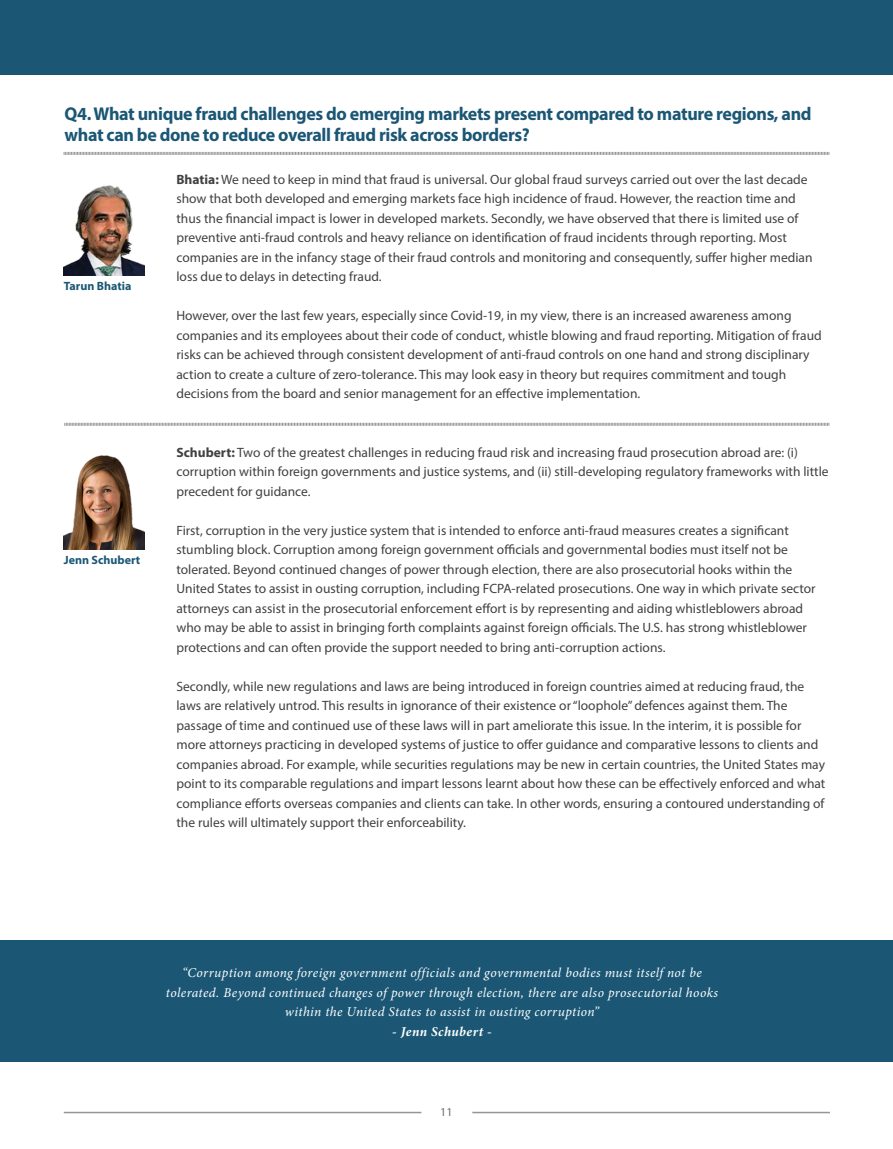
<style>
.page{position:relative;width:893px;height:1149px;background:#fff}
.page>*{position:absolute;margin:0;border:0;box-sizing:border-box;transform-origin:0 0}
.t1{font:700 18.6px/21px "Myriad Pro";letter-spacing:-.02em;color:#1b5775}
.t2{font:13.5px/19.5px "Myriad Pro";color:#414042}
.t3{font:italic 13.5px/19.5px "Minion Pro";letter-spacing:.025em;color:#fff;text-align:center}
.t4{font:italic 700 13.5px "Minion Pro";letter-spacing:.03em;color:#fff}
.t5{font:700 12px "Myriad Pro";color:#1b5775}
.t6{font:12px "Myriad Pro";color:#6d6e71}
.s1{font-weight:700}
</style>
<div class="page">
<div style="left:0;top:0;width:893px;height:74px;background:#1b5775"></div>
<hr style="left:64px;top:1111px;width:357px;height:1px;background:#939598">
<hr style="left:472px;top:1111px;width:358px;height:1px;background:#939598">
<svg style="left:63px;top:152px;width:766px;height:3px;background:#b8b9bb"></svg>
<svg style="left:64px;top:422px;width:765px;height:4px"></svg>
<img style="left:64px;top:455px;width:81px;height:94px">
<img style="left:64px;top:185px;width:81px;height:90px">
<div style="left:0;top:940px;width:893px;height:122px;background:#1b5775"></div>
<h1 class="t1" style="left:65px;top:103px;width:748px">Q4. What unique fraud challenges do emerging markets present compared to mature regions, and what can be done to reduce overall fraud risk across borders?</h1>
<p class="t2" style="left:176px;top:169px;width:638px"><span class="s1">Bhatia:</span> We need to keep in mind that fraud is universal. Our global fraud surveys carried out over the last decade show that both developed and emerging markets face high incidence of fraud. However, the reaction time and thus the financial impact is lower in developed markets. Secondly, we have observed that there is limited use of preventive anti-fraud controls and heavy reliance on identification of fraud incidents through reporting. Most companies are in the infancy stage of their fraud controls and monitoring and consequently, suffer higher median loss due to delays in detecting fraud.</p>
<p class="t2" style="left:176px;top:305px;width:647px">However, over the last few years, especially since Covid-19, in my view, there is an increased awareness among companies and its employees about their code of conduct, whistle blowing and fraud reporting. Mitigation of fraud risks can be achieved through consistent development of anti-fraud controls on one hand and strong disciplinary action to create a culture of zero-tolerance. This may look easy in theory but requires commitment and tough decisions from the board and senior management for an effective implementation.</p>
<p class="t5" style="left:64px;top:278px;width:69px">Tarun Bhatia</p>
<p class="t5" style="left:64px;top:552px;width:78px">Jenn Schubert</p>
<p class="t2" style="left:176px;top:442px;width:654px"><span class="s1">Schubert:</span> Two of the greatest challenges in reducing fraud risk and increasing fraud prosecution abroad are: (i) corruption within foreign governments and justice systems, and (ii) still-developing regulatory frameworks with little precedent for guidance.</p>
<p class="t2" style="left:176px;top:520px;width:641px">First, corruption in the very justice system that is intended to enforce anti-fraud measures creates a significant stumbling block. Corruption among foreign government officials and governmental bodies must itself not be tolerated. Beyond continued changes of power through election, there are also prosecutorial hooks within the United States to assist in ousting corruption, including FCPA-related prosecutions. One way in which private sector attorneys can assist in the prosecutorial enforcement effort is by representing and aiding whistleblowers abroad who may be able to assist in bringing forth complaints against foreign officials. The U.S. has strong whistleblower protections and can often provide the support needed to bring anti-corruption actions.</p>
<p class="t2" style="left:176px;top:676px;width:650px">Secondly, while new regulations and laws are being introduced in foreign countries aimed at reducing fraud, the laws are relatively untrod. This results in ignorance of their existence or “loophole” defences against them. The passage of time and continued use of these laws will in part ameliorate this issue. In the interim, it is possible for more attorneys practicing in developed systems of justice to offer guidance and comparative lessons to clients and companies abroad. For example, while securities regulations may be new in certain countries, the United States may point to its comparable regulations and impart lessons learnt about how these can be effectively enforced and what compliance efforts overseas companies and clients can take. In other words, ensuring a contoured understanding of the rules will ultimately support their enforceability.</p>
<p class="t3" style="left:166px;top:962px;width:554px">“Corruption among foreign government officials and governmental bodies must itself not be tolerated. Beyond continued changes of power through election, there are also prosecutorial hooks within the United States to assist in ousting corruption”</p>
<p class="t4" style="left:392px;top:1021px;width:101px">- Jenn Schubert -</p>
<p class="t6" style="left:440px;top:1104px;width:14px">11</p>
</div>
